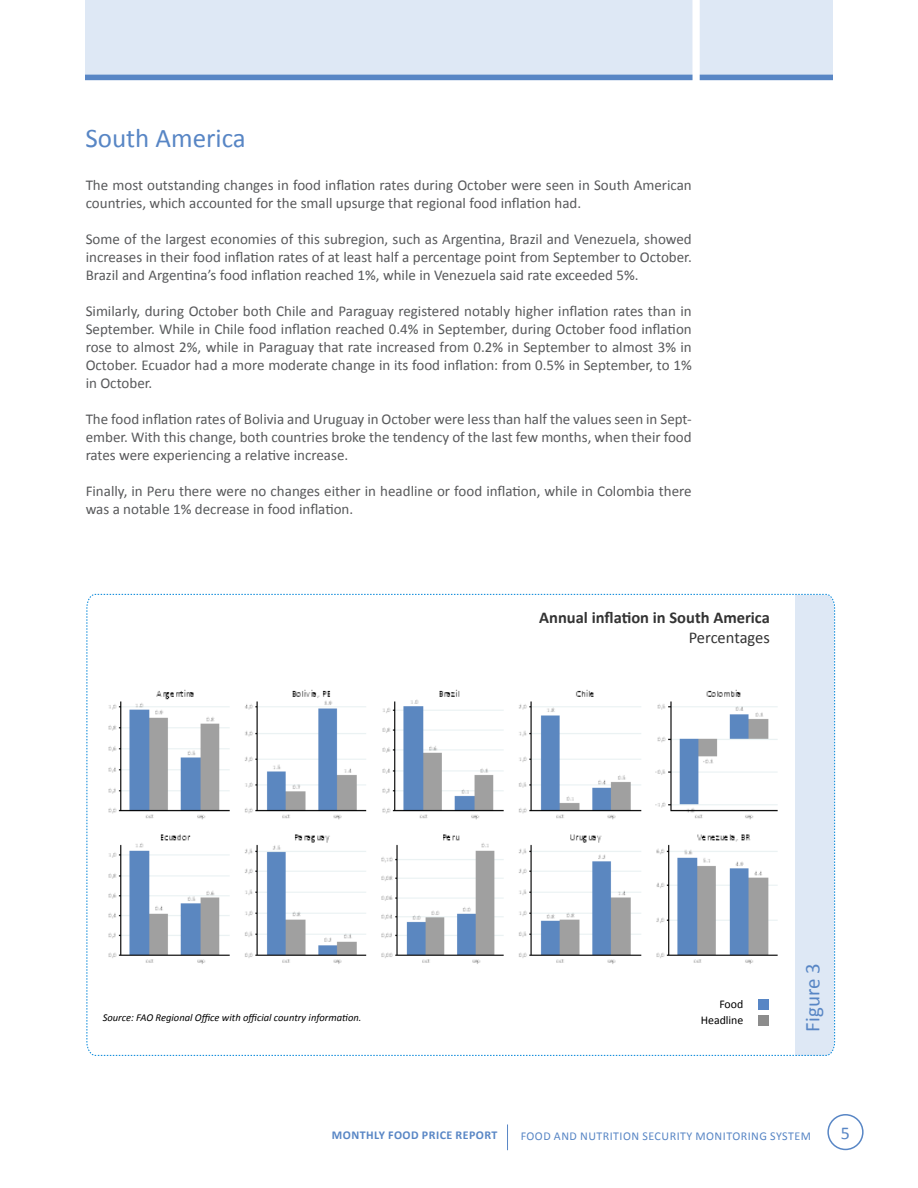
<style>
.page{position:relative;width:918px;height:1188px;background:#fff}
.page>*{position:absolute;margin:0;border:0;box-sizing:border-box;transform-origin:0 0}
.t1{font:27px "Calibri";color:#5886c5}
.t2{font:21px "Calibri";color:#5886c5}
.t3{font:18px "Calibri";color:#5886c5}
.t4{font:700 16.5px "Calibri";color:#333}
.t5{font:16.5px "Calibri";color:#333}
.t6{font:15px/18px "Calibri";color:#58595b;text-align:justify}
.t7{font:12px "Calibri";letter-spacing:.04em;color:#5886c5}
.t8{font:700 12px "Calibri";letter-spacing:.04em;color:#5886c5}
.t9{font:11.85px/15.9px "Calibri";letter-spacing:-.005em;color:#000;text-align:right}
.t10{font:italic 10.5px "Calibri";color:#000}
</style>
<div class="page">
<div style="left:827px;top:1114px;width:37px;height:36px;border:2px solid #5886c5;border-radius:50%"></div>
<svg style="left:507px;top:1124px;width:1px;height:26px"></svg>
<div style="left:85px;top:0;width:748px;height:75px;background:#dee8f5"></div>
<div style="left:85px;top:75px;width:748px;height:5px;background:#5886c5"></div>
<svg style="left:86px;top:594px;width:749px;height:462px"></svg>
<div style="left:758px;top:999px;width:11px;height:10px;background:#5886c5"></div>
<div style="left:758px;top:1016px;width:11px;height:10px;background:#8c8c8c"></div>
<h1 class="t1" style="left:85px;top:121px;width:162px">South America</h1>
<p class="t6" style="left:86px;top:176px;width:608px">The most outstanding changes in food inflation rates during October were seen in South American countries, which accounted for the small upsurge that regional food inflation had.</p>
<p class="t6" style="left:86px;top:230px;width:608px">Some of the largest economies of this subregion, such as Argentina, Brazil and Venezuela, showed increases in their food inflation rates of at least half a percentage point from September to October.<br>Brazil and Argentina’s food inflation reached 1%, while in Venezuela said rate exceeded 5%.</p>
<p class="t6" style="left:86px;top:302px;width:608px">Similarly, during October both Chile and Paraguay registered notably higher inflation rates than in September. While in Chile food inflation reached 0.4% in September, during October food inflation rose to almost 2%, while in Paraguay that rate increased from 0.2% in September to almost 3% in October. Ecuador had a more moderate change in its food inflation: from 0.5% in September, to 1% in October.</p>
<p class="t6" style="left:86px;top:410px;width:608px">The food inflation rates of Bolivia and U ruguay in October were less than half the values seen in Sept&shy;ember. With this change, both countries broke the tendency of the last few months, when their food rates were experiencing a relative increase.</p>
<p class="t6" style="left:86px;top:482px;width:608px">Finally, in Peru there were no changes either in headline or food inflation, while in Colombia there was a notable 1% decrease in food inflation.</p>
<p class="t4" style="left:539px;top:607px;width:232px">Annual inflation in South America</p>
<p class="t5" style="left:689px;top:627px;width:83px">Percentages</p>
<p class="t10" style="left:103px;top:1011px;width:260px">Source: FAO Regional Office with official country information.</p>
<p class="t9" style="left:701px;top:996px;width:44px">Food<br>Headline</p>
<h2 class="t2" style="left:799px;top:1032px;width:70px;rotate:-90deg">Figure 3</h2>
<p class="t8" style="left:332px;top:1127px;width:20px">Monthl</p>
<p class="t8" style="left:379px;top:1127px;width:85px">y Food Price Repo</p>
<p class="t8" style="left:485px;top:1127px;width:13px">rt</p>
<p class="t7" style="left:521px;top:1128px;width:290px">Foo d and nutritio n security mo nitori ng system</p>
<p class="t3" style="left:841px;top:1122px;width:11px">5</p>
</div>
